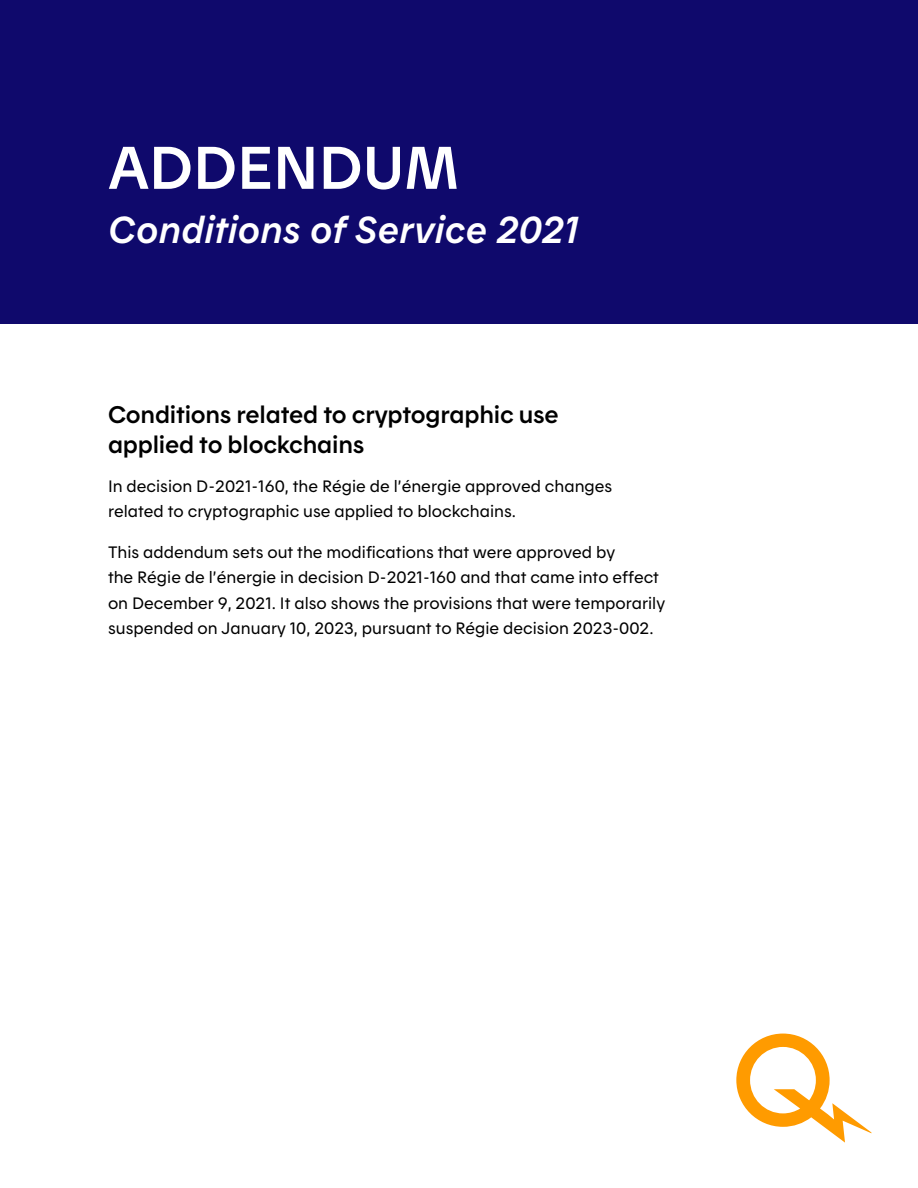
<style>
.page{position:relative;width:918px;height:1188px;background:#fff}
.page>*{position:absolute;margin:0;border:0;box-sizing:border-box;transform-origin:0 0}
.t1{font:60px "Hydro Quebec Demi";letter-spacing:-.005em;color:#fff}
.t2{font:37.5px "Hydro Quebec Demi Italique";color:#fff}
.t3{font:24px/30px "Hydro Quebec Demi";letter-spacing:-.01em;color:#000}
.t4{font:16.5px/25.5px "Hydro Quebec Normal";color:#000}
</style>
<div class="page">
<div style="left:0;top:0;width:918px;height:324px;background:#0f096c"></div>
<svg style="left:736px;top:1034px;width:136px;height:109px"></svg>
<h1 class="t1" style="left:108px;top:131px;width:352px">ADDENDUM</h1>
<h1 class="t2" style="left:108px;top:207px;width:473px">Conditions of Service 2021</h1>
<h2 class="t3" style="left:108px;top:398px;width:452px">Conditions related to cryptographic use applied to blockchains</h2>
<p class="t4" style="left:108px;top:473px;width:506px">In decision D-2021-160, the Régie de l’énergie approved changes related to cryptographic use applied to blockchains.</p>
<p class="t4" style="left:108px;top:539px;width:559px">This addendum sets out the modifications that were approved by<br>the Régie de l’énergie in decision D-2021-160 and that came into effect on December 9, 2021. It also shows the provisions that were temporarily suspended on January 10, 2023, pursuant to Régie decision 2023-002.</p>
</div>
